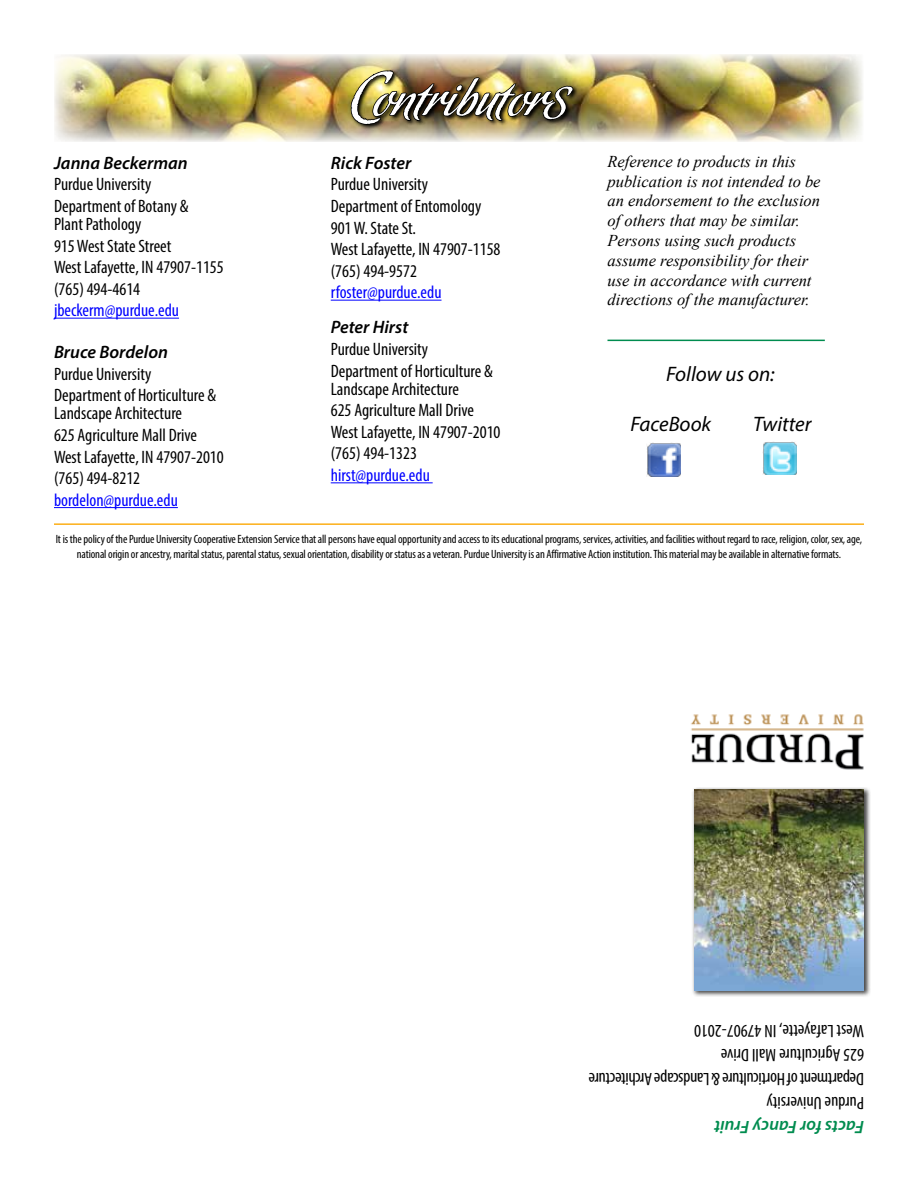
<style>
.page{position:relative;width:918px;height:1188px;background:#fff}
.page>*{position:absolute;margin:0;border:0;box-sizing:border-box;transform-origin:0 0}
.t1{font:60px "Oxida Alternate";color:#fff}
.t2{font:italic 21px "Myriad Pro";color:#000}
.t3{font:condensed 18px/21.6px "Myriad Pro";color:#000}
.t4{font:condensed 18px "Myriad Pro";color:#00f}
.t5{font:italic 600 18px "Myriad Pro";color:#000}
.t6{font:italic 600 18px "Myriad Pro";color:#008c4f}
.t7{font:italic 16.5px/19.8px "Times New Roman";color:#000}
.t8{font:condensed 12px/14.4px "Myriad Pro";letter-spacing:-.01em;color:#000;text-align:center}
</style>
<div class="page">
<img style="left:690px;top:714px;width:174px;height:56px">
<div style="left:692px;top:787px;width:179px;height:211px;background:#000;opacity:.75"></div>
<img style="left:694px;top:789px;width:170px;height:202px">
<img style="left:54px;top:54px;width:809px;height:88px">
<hr style="left:54px;top:318px;width:125px;height:1px;background:#00f">
<hr style="left:54px;top:507px;width:124px;height:1px;background:#00f">
<svg style="left:349px;top:69px;width:230px;height:61px"></svg>
<img style="left:350px;top:70px;width:224px;height:56px">
<hr style="left:331px;top:300px;width:111px;height:1px;background:#00f">
<hr style="left:331px;top:482px;width:102px;height:1px;background:#00f">
<hr style="left:54px;top:523px;width:810px;height:2px;background:#fcaf17">
<hr style="left:608px;top:340px;width:217px;height:1px;background:#008c4f">
<img style="left:647px;top:442px;width:34px;height:34px">
<img style="left:763px;top:441px;width:33px;height:34px">
<p class="t5" style="left:54px;top:151px;width:135px">Janna Beckerman</p>
<p class="t3" style="left:54px;top:173px;width:136px">Purdue University<br>Department of Botany &amp;</p>
<p class="t3" style="left:54px;top:213px;width:171px">Plant Pathology<br>915 West State Street<br>West Lafayette, IN 47907-1155 (765) 494-4614</p>
<p class="t4" style="left:54px;top:300px;width:127px">jbeckerm@purdue.edu</p>
<p class="t5" style="left:54px;top:341px;width:116px">Bruce Bordelon</p>
<p class="t3" style="left:54px;top:363px;width:164px">Purdue University<br>Department of Horticulture &amp;</p>
<p class="t3" style="left:54px;top:402px;width:171px">Landscape Architecture<br>625 Agriculture Mall Drive<br>West Lafayette, IN 47907-2010 (765) 494-8212</p>
<p class="t4" style="left:54px;top:489px;width:125px">bordelon@purdue.edu</p>
<h1 class="t1" style="left:351px;top:56px;width:217px">Contributors</h1>
<p class="t5" style="left:331px;top:151px;width:82px">Rick Foster</p>
<p class="t3" style="left:331px;top:173px;width:171px">Purdue University<br>Department of Entomology<br>901 W. State St.<br>West Lafayette, IN 47907-1158 (765) 494-9572</p>
<p class="t4" style="left:331px;top:282px;width:112px">rfoster@purdue.edu</p>
<p class="t5" style="left:331px;top:316px;width:79px">Peter Hirst</p>
<p class="t3" style="left:331px;top:338px;width:164px">Purdue University<br>Department of Horticulture &amp;</p>
<p class="t3" style="left:331px;top:378px;width:171px">Landscape Architecture<br>625 Agriculture Mall Drive<br>West Lafayette, IN 47907-2010 (765) 494-1323</p>
<p class="t4" style="left:331px;top:464px;width:101px">hirst@purdue.edu</p>
<p class="t7" style="left:608px;top:151px;width:215px">Reference to products in this publication is not intended to be an endorsement to the exclusion of others that may be similar.<br>Persons using such products assume responsibility for their use in accordance with current directions of the manufacturer.</p>
<p class="t2" style="left:666px;top:361px;width:110px">Follow us on:</p>
<p class="t2" style="left:631px;top:411px;width:82px">FaceBook</p>
<p class="t2" style="left:753px;top:411px;width:60px">Twitter</p>
<p class="t8" style="left:56px;top:532px;width:808px">It is the policy of the Purdue University Cooperative Extension Service that all persons have equal opportunity and access to its educational programs, services, activities, and facilities without regard to race, religion, color, sex, age, national origin or ancestry, marital status, parental status, sexual orientation, disability or status as a veteran. Purdue University is an Affirmative Action institution. This material may be available in alternative formats.</p>
<p class="t3" style="left:864px;top:1115px;width:277px;line-height:24px;rotate:-180deg">Purdue University<br>Department of Horticulture &amp; Landscape Architecture<br>625 Agriculture Mall Drive<br>West Lafayette, IN 47907-2010</p>
<p class="t6" style="left:864px;top:1138px;width:151px;rotate:-180deg">Facts for Fancy Fruit</p>
</div>
